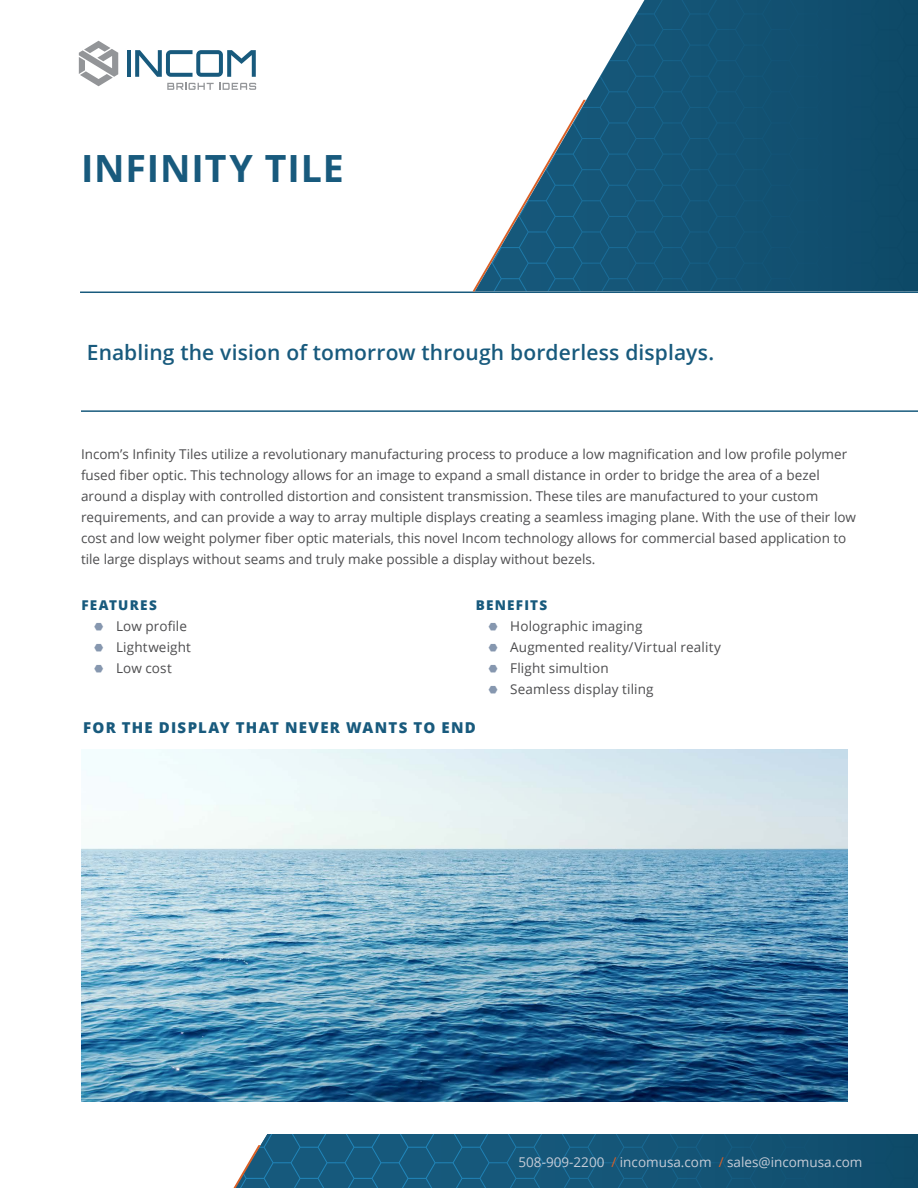
<style>
.page{position:relative;width:918px;height:1188px;background:#fff}
.page>*{position:absolute;margin:0;border:0;box-sizing:border-box;transform-origin:0 0}
.t1{font:700 37.5px "Open Sans";letter-spacing:.025em;color:#185a7d}
.t2{font:600 21px "Open Sans";letter-spacing:.005em;color:#185a7d}
.t3{font:800 15px "Open Sans";letter-spacing:.085em;color:#185a7d}
.t4{font:13.5px/21px "Open Sans";color:#4d4d4f}
.t5{font:13.5px "Open Sans";color:#c6ccd7}
.t6{font:800 13.5px "Open Sans";letter-spacing:.09em;color:#185a7d}
.s1{color:#da6027}
</style>
<div class="page">
<hr style="left:81px;top:410px;width:837px;height:2px;background:#185a7d">
<hr style="left:127px;top:50px;width:4px;height:27px;background:#185a7d">
<svg style="left:135px;top:50px;width:121px;height:27px"></svg>
<svg style="left:167px;top:83px;width:89px;height:7px"></svg>
<svg style="left:79px;top:41px;width:39px;height:45px"></svg>
<img style="left:81px;top:750px;width:767px;height:352px">
<svg style="left:233px;top:1134px;width:685px;height:54px;background:#1a5a7b"></svg>
<hr style="left:80px;top:292px;width:838px;height:1px;background:#185a7d">
<svg style="left:475px;top:0;width:443px;height:291px"></svg>
<h1 class="t1" style="left:81px;top:142px;width:264px">INFINITY TILE</h1>
<h2 class="t2" style="left:87px;top:338px;width:629px">Enabling the vision of tomorrow through borderless displays.</h2>
<p class="t4" style="left:81px;top:443px;width:777px">Incom’s Infinity Tiles utilize a revolutionary manufacturing process to produce a low magnification and low profile polymer fused fiber optic. This technology allows for an image to expand a small distance in order to bridge the area of a bezel around a display with controlled distortion and consistent transmission. These tiles are manufactured to your custom requirements, and can provide a way to array multiple displays creating a seamless imaging plane. With the use of their low cost and low weight polymer fiber optic materials, this novel Incom technology allows for commercial based application to tile large displays without seams and truly make possible a display without bezels.</p>
<p class="t6" style="left:82px;top:595px;width:77px">FEATURES</p>
<p class="t4" style="left:116px;top:615px;width:77px">Low profile<br>Lightweight<br>Low cost</p>
<p class="t6" style="left:476px;top:595px;width:73px">BENEFITS</p>
<p class="t4" style="left:510px;top:615px;width:212px">Holographic imaging<br>Augmented reality/Virtual reality<br>Flight simultion<br>Seamless display tiling</p>
<p class="t3" style="left:83px;top:716px;width:394px">FOR THE DISPLAY THAT NEVER WANTS TO END</p>
<p class="t5" style="left:519px;top:1153px;width:345px">508-909-2200 <span class="s1">/</span> incomusa.com <span class="s1">/</span> sales@incomusa.com</p>
</div>
